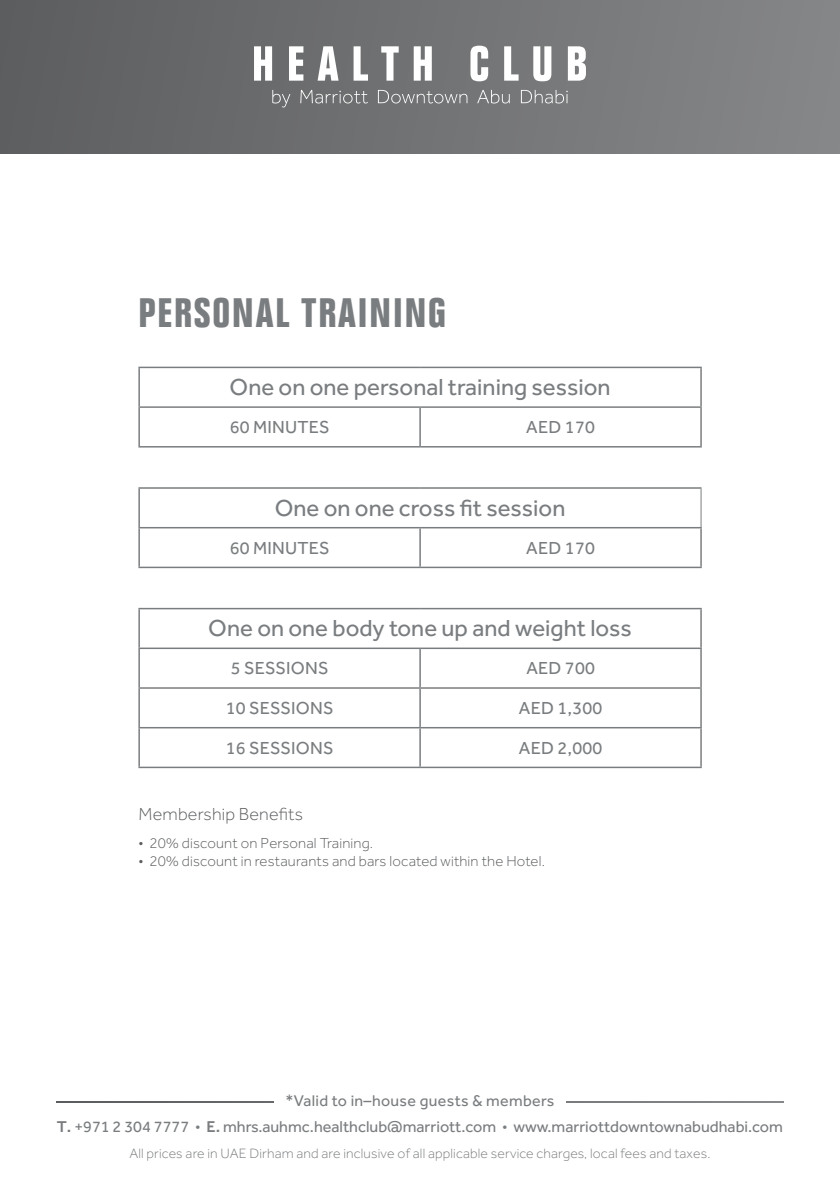
<style>
.page{position:relative;width:840px;height:1191px;background:#fff}
.page>*{position:absolute;margin:0;border:0;box-sizing:border-box;transform-origin:0 0}
.t1{font:700 condensed 40px "Folio";letter-spacing:.05em;color:#7a7d7f}
.t2{font:24px "Effra";color:#7a7d7f}
.t3{font:18px "Effra";letter-spacing:.01em;color:#7a7d7f}
.t4{font:300 18px "Effra";letter-spacing:.01em;color:#5b5d5f}
.t5{font:16.2px "Effra";color:#7a7d7f}
.t6{font:16px "Effra";letter-spacing:.02em;color:#7a7d7f}
.t7{font:300 15px "Effra";letter-spacing:.01em;color:#5b5d5f}
.t8{font:300 14px "Effra";letter-spacing:.01em;color:#7a7d7f}
.s1{font-weight:500}
.s2{font-weight:300}
</style>
<div class="page">
<div style="left:0;top:0;width:839px;height:153px;background:linear-gradient(to right,#5c5d5f,#868788)"></div>
<svg style="left:254px;top:46px;width:18px;height:35px"></svg>
<svg style="left:289px;top:46px;width:14px;height:35px"></svg>
<svg style="left:317px;top:46px;width:21px;height:35px"></svg>
<svg style="left:353px;top:46px;width:15px;height:35px"></svg>
<svg style="left:381px;top:46px;width:17px;height:35px"></svg>
<svg style="left:413px;top:46px;width:18px;height:35px"></svg>
<svg style="left:470px;top:46px;width:18px;height:35px"></svg>
<svg style="left:504px;top:46px;width:14px;height:35px"></svg>
<svg style="left:533px;top:46px;width:18px;height:35px"></svg>
<svg style="left:567px;top:46px;width:18px;height:35px"></svg>
<svg style="left:272px;top:90px;width:18px;height:17px"></svg>
<svg style="left:300px;top:90px;width:68px;height:13px"></svg>
<svg style="left:377px;top:90px;width:90px;height:13px"></svg>
<svg style="left:477px;top:90px;width:32px;height:13px"></svg>
<svg style="left:520px;top:90px;width:47px;height:13px"></svg>
<svg style="left:57px;top:1101px;width:725px;height:1px"></svg>
<div style="left:274px;top:1095px;width:291px;height:10px;background:#fff"></div>
<hr style="left:419px;top:408px;width:1px;height:38px;background:#7a7d7f">
<hr style="left:700px;top:408px;width:1px;height:38px;background:#7a7d7f">
<hr style="left:138px;top:446px;width:282px;height:1px;background:#7a7d7f">
<hr style="left:420px;top:446px;width:281px;height:1px;background:#7a7d7f">
<hr style="left:138px;top:408px;width:2px;height:38px;background:#7a7d7f">
<hr style="left:138px;top:367px;width:282px;height:1px;background:#7a7d7f">
<hr style="left:138px;top:368px;width:2px;height:38px;background:#7a7d7f">
<hr style="left:420px;top:367px;width:281px;height:1px;background:#7a7d7f">
<hr style="left:700px;top:368px;width:1px;height:38px;background:#7a7d7f">
<hr style="left:138px;top:406px;width:282px;height:2px;background:#7a7d7f">
<hr style="left:420px;top:406px;width:281px;height:2px;background:#7a7d7f">
<hr style="left:700px;top:489px;width:1px;height:38px;background:#7a7d7f">
<hr style="left:419px;top:528px;width:1px;height:38px;background:#7a7d7f">
<hr style="left:700px;top:528px;width:1px;height:38px;background:#7a7d7f">
<hr style="left:138px;top:566px;width:282px;height:2px;background:#7a7d7f">
<hr style="left:420px;top:566px;width:281px;height:2px;background:#7a7d7f">
<hr style="left:138px;top:528px;width:2px;height:38px;background:#7a7d7f">
<hr style="left:138px;top:487px;width:282px;height:2px;background:#7a7d7f">
<hr style="left:138px;top:489px;width:2px;height:38px;background:#7a7d7f">
<hr style="left:420px;top:487px;width:281px;height:2px;background:#7a7d7f">
<hr style="left:138px;top:527px;width:282px;height:1px;background:#7a7d7f">
<hr style="left:420px;top:527px;width:281px;height:1px;background:#7a7d7f">
<hr style="left:419px;top:649px;width:1px;height:38px;background:#7a7d7f">
<hr style="left:700px;top:649px;width:1px;height:38px;background:#7a7d7f">
<hr style="left:138px;top:687px;width:282px;height:2px;background:#7a7d7f">
<hr style="left:420px;top:687px;width:281px;height:2px;background:#7a7d7f">
<hr style="left:419px;top:689px;width:1px;height:38px;background:#7a7d7f">
<hr style="left:700px;top:689px;width:1px;height:38px;background:#7a7d7f">
<hr style="left:138px;top:727px;width:282px;height:1px;background:#7a7d7f">
<hr style="left:420px;top:727px;width:281px;height:1px;background:#7a7d7f">
<hr style="left:419px;top:728px;width:1px;height:38px;background:#7a7d7f">
<hr style="left:700px;top:728px;width:1px;height:38px;background:#7a7d7f">
<hr style="left:138px;top:766px;width:282px;height:2px;background:#7a7d7f">
<hr style="left:420px;top:766px;width:281px;height:2px;background:#7a7d7f">
<hr style="left:138px;top:649px;width:2px;height:38px;background:#7a7d7f">
<hr style="left:138px;top:689px;width:2px;height:38px;background:#7a7d7f">
<hr style="left:138px;top:728px;width:2px;height:38px;background:#7a7d7f">
<hr style="left:138px;top:608px;width:282px;height:1px;background:#7a7d7f">
<hr style="left:138px;top:609px;width:2px;height:38px;background:#7a7d7f">
<hr style="left:420px;top:608px;width:281px;height:1px;background:#7a7d7f">
<hr style="left:700px;top:609px;width:1px;height:38px;background:#7a7d7f">
<hr style="left:138px;top:647px;width:282px;height:2px;background:#7a7d7f">
<hr style="left:420px;top:647px;width:281px;height:2px;background:#7a7d7f">
<h1 class="t1" style="left:138px;top:291px;width:309px">PERSONAL TRAINING</h1>
<h2 class="t2" style="left:229px;top:373px;width:382px">One on one personal training session</h2>
<p class="t3" style="left:229px;top:416px;width:101px">60 MINUTES</p>
<p class="t3" style="left:526px;top:416px;width:70px">AED 170</p>
<h2 class="t2" style="left:274px;top:494px;width:292px">One on one cross fit session</h2>
<p class="t3" style="left:229px;top:537px;width:101px">60 MINUTES</p>
<p class="t3" style="left:526px;top:537px;width:70px">AED 170</p>
<h2 class="t2" style="left:208px;top:614px;width:425px">One on one body tone up and weight loss</h2>
<p class="t3" style="left:230px;top:657px;width:99px">5 SESSIONS</p>
<p class="t3" style="left:526px;top:657px;width:70px">AED 700</p>
<p class="t3" style="left:225px;top:697px;width:109px">10 SESSIONS</p>
<p class="t3" style="left:518px;top:697px;width:85px">AED 1,300</p>
<p class="t3" style="left:225px;top:737px;width:109px">16 SESSIONS</p>
<p class="t3" style="left:518px;top:737px;width:85px">AED 2,000</p>
<p class="t4" style="left:138px;top:804px;width:166px">Membership Benefits</p>
<p class="t7" style="left:138px;top:834px;width:236px">• 20% discount on Personal Training.</p>
<p class="t7" style="left:138px;top:852px;width:408px">• 20% discount in restaurants and bars located within the Hotel.</p>
<p class="t6" style="left:285px;top:1091px;width:270px">*Valid to in–house guests &amp; members</p>
<p class="t5" style="left:57px;top:1117px;width:727px"><span class="s1">T.</span> +971 2 304 7777 <span class="s2">•</span> <span class="s1">E.</span> mhrs.auhmc.healthclub@marriott.com <span class="s2">•</span> www.marriottdowntownabudhabi.com</p>
<p class="t8" style="left:129px;top:1145px;width:582px">All prices are in UAE Dirham and are inclusive of all applicable service charges, local fees and taxes.</p>
</div>
